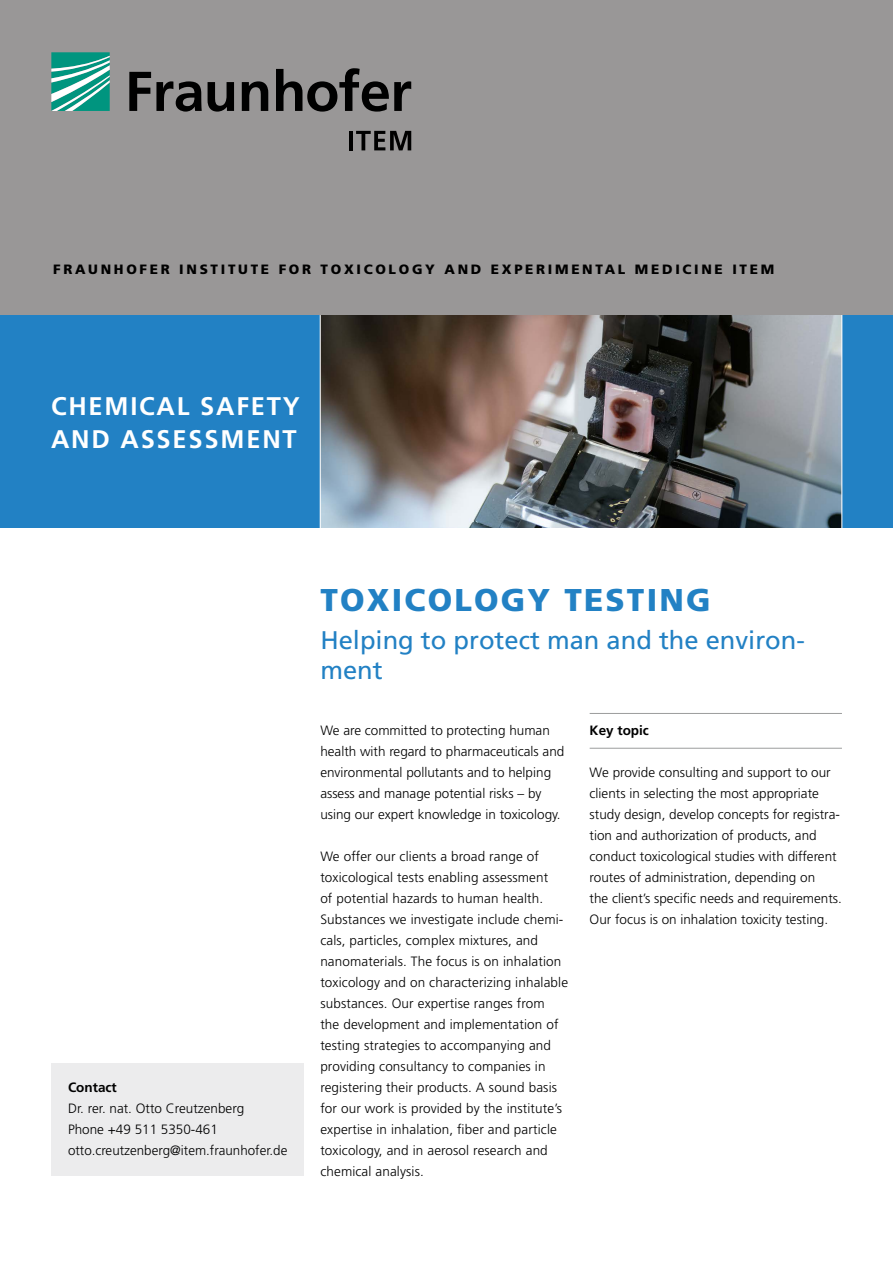
<style>
.page{position:relative;width:893px;height:1263px;background:#fff}
.page>*{position:absolute;margin:0;border:0;box-sizing:border-box;transform-origin:0 0}
.t1{font:900 31.5px "Frutiger LT";letter-spacing:.07em;color:#2281c4}
.t2{font:25.5px/30px "Frutiger LT";color:#2281c4}
.t3{font:700 25.5px/33px "Frutiger LT";letter-spacing:.07em;color:#fff}
.t4{font:300 13.5px/21px "Frutiger LT";color:#000}
.t5{font:900 13.5px "Frutiger LT";letter-spacing:.2em;color:#000}
.t6{font:700 13.5px "Frutiger LT";color:#000}
</style>
<div class="page">
<div style="left:0;top:0;width:893px;height:315px;background:#999797"></div>
<div style="left:0;top:315px;width:893px;height:213px;background:#2281c4"></div>
<svg style="left:51px;top:52px;width:59px;height:59px;background:#4ab1a2"></svg>
<hr style="left:349px;top:131px;width:4px;height:19px;background:#000">
<svg style="left:356px;top:131px;width:55px;height:19px"></svg>
<svg style="left:129px;top:68px;width:282px;height:44px"></svg>
<hr style="left:590px;top:713px;width:252px;height:1px;background:#9c9d9d">
<hr style="left:590px;top:748px;width:252px;height:1px;background:#9c9d9d">
<div style="left:51px;top:1063px;width:252px;height:113px;background:#ececed"></div>
<img style="left:321px;top:315px;width:520px;height:213px">
<hr style="left:841px;top:315px;width:1px;height:231px;background:#fff">
<hr style="left:320px;top:315px;width:1px;height:231px;background:#fff">
<p class="t5" style="left:53px;top:261px;width:723px">FRAUNHOFER INSTITUTE FOR TOXICOLOGY AND EXPERIMENTAL MEDICINE ITEM</p>
<h2 class="t3" style="left:51px;top:390px;width:250px">CHEMICAL SAFETY<br>AND ASSESSMENT</h2>
<p class="t6" style="left:68px;top:1079px;width:50px">Contact</p>
<p class="t4" style="left:68px;top:1098px;width:221px">Dr. rer. nat. Otto Creutzenberg<br>Phone +49 511 5350-461 otto.creutzenberg@item.fraunhofer.de</p>
<h1 class="t1" style="left:320px;top:581px;width:392px">TOXICOLOGY TESTING</h1>
<h2 class="t2" style="left:320px;top:625px;width:486px">Helping to protect man and the environ&shy;ment</h2>
<p class="t4" style="left:320px;top:720px;width:246px">We are committed to protecting human health with regard to pharmaceuticals and environmental pollutants and to helping assess and manage potential risks – by using our expert knowledge in toxicology.</p>
<p class="t4" style="left:320px;top:846px;width:249px">We offer our clients a broad range of toxicological tests enabling assessment<br>of potential hazards to human health.<br>Substances we investigate include chemi&shy;cals, particles, complex mixtures, and nanomaterials. The focus is on inhalation toxicology and on characterizing inhalable substances. Our expertise ranges from<br>the development and implementation of testing strategies to accompanying and providing consultancy to companies in registering their products. A sound basis for our work is provided by the institute’s expertise in inhalation, fiber and particle toxicology, and in aerosol research and chemical analysis.</p>
<p class="t6" style="left:590px;top:722px;width:61px">Key topic</p>
<p class="t4" style="left:590px;top:762px;width:254px">We provide consulting and support to our clients in selecting the most appropriate study design, develop concepts for registra&shy;tion and authorization of products, and conduct toxicological studies with different routes of administration, depending on<br>the client’s specific needs and requirements.<br>Our focus is on inhalation toxicity testing.</p>
</div>
